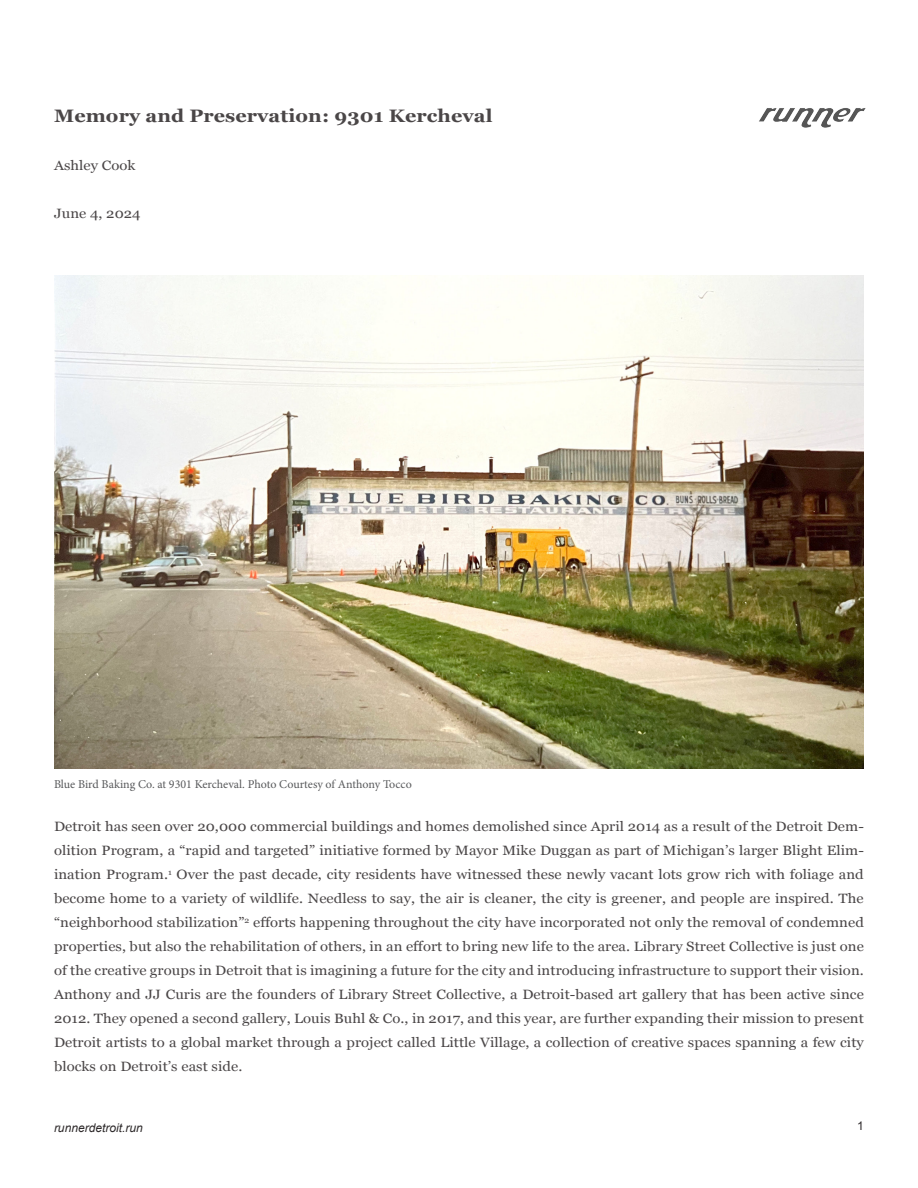
<style>
.page{position:relative;width:918px;height:1188px;background:#fff}
.page>*{position:absolute;margin:0;border:0;box-sizing:border-box;transform-origin:0 0}
.t1{font:700 18px "Georgia";letter-spacing:.005em;color:#4a4647;scale:1.1 1}
.t2{font:13.5px/24px "Georgia";letter-spacing:.005em;color:#4a4647;text-align:justify;scale:1.1 1}
.t3{font:12px "Minion Pro";color:#58595b}
.t4{font:italic 12px "Arial";color:#2d292a}
.t5{font:12px "Arial";color:#2d292a}
</style>
<div class="page">
<img style="left:759px;top:108px;width:107px;height:20px">
<img style="left:54px;top:275px;width:810px;height:494px">
<h1 class="t1" style="left:54px;top:102px;width:400px">Memory and Preservation: 9301 Kercheval</h1>
<p class="t2" style="left:54px;top:152px;width:76px">Ashley Cook</p>
<p class="t2" style="left:54px;top:200px;width:80px">June 4, 2024</p>
<p class="t3" style="left:54px;top:776px;width:359px">Blue Bird Baking Co. at 9301 Kercheval. Photo Courtesy of Anthony Tocco</p>
<p class="t2" style="left:54px;top:814px;width:738px">Detroit has seen over 20,000 commercial buildings and homes demolished since April 2014 as a result of the Detroit Dem&shy;olition Program, a “rapid and targeted” initiative formed by Mayor Mike Duggan as part of Michigan’s larger Blight Elim&shy;ination Program.<sup>1</sup> Over the past decade, city residents have witnessed these newly vacant lots grow rich with foliage and become home to a variety of wildlife. Needless to say, the air is cleaner, the city is greener, and people are inspired. The “neighborhood stabilization”<sup>2</sup> efforts happening throughout the city have incorporated not only the removal of condemned properties, but also the rehabilitation of others, in an effort to bring new life to the area. Library Street Collective is just one of the creative groups in Detroit that is imagining a future for the city and introducing infrastructure to support their vision.<br>Anthony and JJ Curis are the founders of Library Street Collective, a Detroit-based art gallery that has been active since 2012. They opened a second gallery, Louis Buhl &amp; Co., in 2017, and this year, are further expanding their mission to present Detroit artists to a global market through a project called Little Village, a collection of creative spaces spanning a few city blocks on Detroit’s east side.</p>
<p class="t4" style="left:54px;top:1120px;width:90px">runnerdetroit.run</p>
<p class="t5" style="left:857px;top:1118px;width:8px">1</p>
</div>
